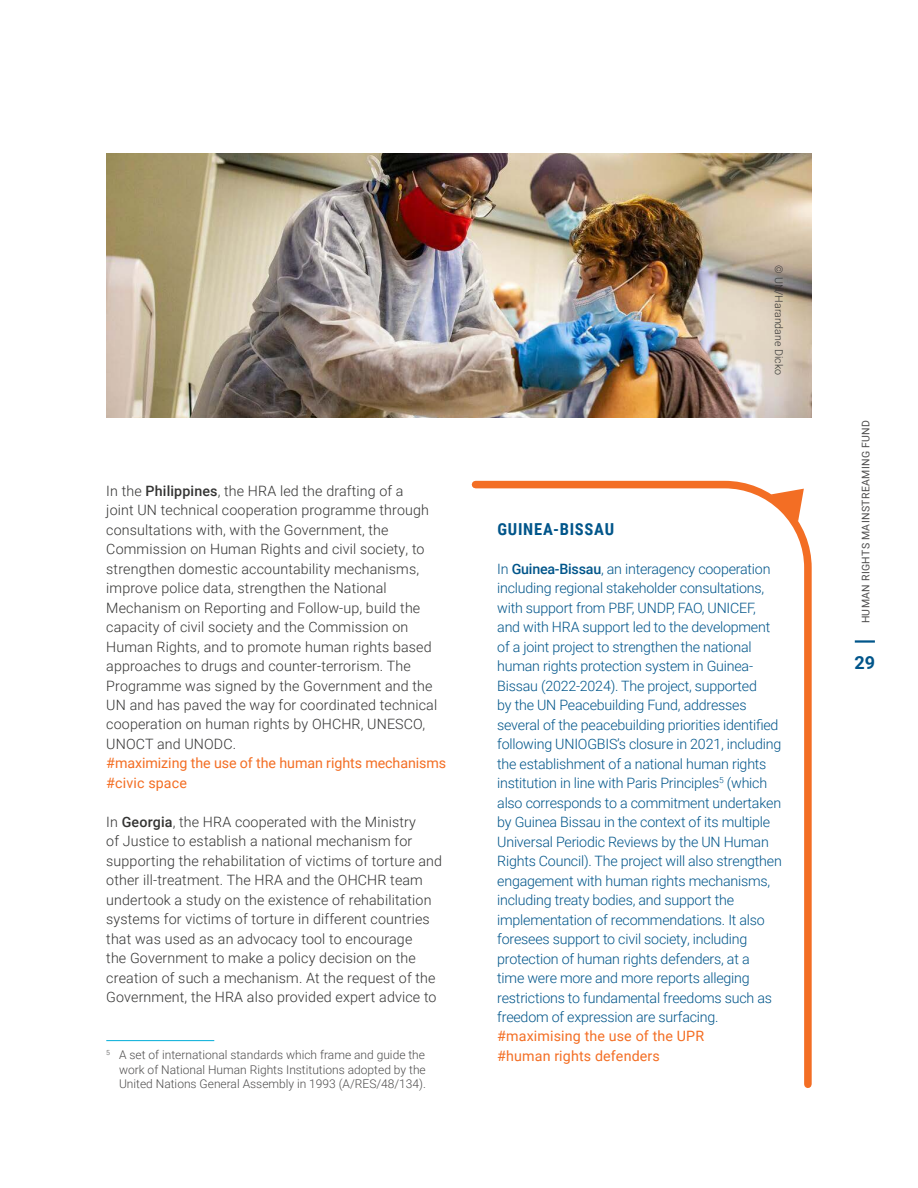
<style>
.page{position:relative;width:918px;height:1188px;background:#fff}
.page>*{position:absolute;margin:0;border:0;box-sizing:border-box;transform-origin:0 0}
.t1{font:700 18px "Roboto";color:#00558a}
.t2{font:700 16.5px "Roboto Condensed";letter-spacing:.045em;color:#00558a}
.t3{font:300 14.25px/19.5px "Roboto";letter-spacing:.01em;color:#343433}
.t4{font:300 14.25px/19.5px "Roboto";letter-spacing:-.015em;color:#00558a}
.t5{font:14.25px/19.5px "Roboto";letter-spacing:.01em;color:#f36e24}
.t6{font:300 12px/14.4px "Roboto";color:#4e4d4d;text-align:justify}
.t7{font:300 10.65px "Roboto";color:#343433}
.t8{font:10.5px "Roboto";letter-spacing:.035em;color:#4e4d4d}
.s1{font-weight:500}
</style>
<div class="page">
<hr style="left:855px;top:640px;width:20px;height:3px;background:#00558a">
<hr style="left:106px;top:1040px;width:108px;height:1px;background:#00add8">
<img style="left:106px;top:153px;width:706px;height:265px">
<svg style="left:471px;top:480px;width:341px;height:608px"></svg>
<p class="t3" style="left:106px;top:480px;width:333px">In the <span class="s1">Philippines</span>, the HRA led the drafting of a<br>joint UN technical cooperation programme through consultations with, with the Government, the Commission on Human Rights and civil society, to strengthen domestic accountability mechanisms, improve police data, strengthen the National Mechanism on Reporting and Follow-up, build the capacity of civil society and the Commission on Human Rights, and to promote human rights based approaches to drugs and counter-terrorism. The Programme was signed by the Government and the UN and has paved the way for coordinated technical cooperation on human rights by OHCHR, UNESCO, UNOCT and UNODC.</p>
<p class="t5" style="left:106px;top:753px;width:342px">#maximizing the use of the human rights mechanisms #civic space</p>
<p class="t3" style="left:106px;top:812px;width:337px">In <span class="s1">Georgia</span>, the HRA cooperated with the Ministry<br>of Justice to establish a national mechanism for supporting the rehabilitation of victims of torture and other ill-treatment. The HRA and the OHCHR team undertook a study on the existence of rehabilitation systems for victims of torture in different countries that was used as an advocacy tool to encourage<br>the Government to make a policy decision on the creation of such a mechanism. At the request of the Government, the HRA also provided expert advice to</p>
<p class="t6" style="left:119px;top:1047px;width:308px;text-indent:-13px"><sup>5</sup> A set of international standards which frame and guide the work of National Human Rights Institutions adopted by the United Nations General Assembly in 1993 (A/RES/48/134).</p>
<p class="t7" style="left:786px;top:265px;width:111px;rotate:90deg">© UN/Harandane Dicko</p>
<p class="t2" style="left:498px;top:517px;width:118px">GUINEA-BISSAU</p>
<p class="t4" style="left:497px;top:558px;width:286px">In <span class="s1">Guinea-Bissau</span>, an interagency cooperation including regional stakeholder consultations, with support from PBF, UNDP, FAO, UNICEF, and with HRA support led to the development of a joint project to strengthen the national human rights protection system in Guinea-Bissau (2022-2024). The project, supported<br>by the UN Peacebuilding Fund, addresses several of the peacebuilding priorities identified following UNIOGBIS’s closure in 2021, including the establishment of a national human rights institution in line with Paris Principles<sup>5</sup> (which also corresponds to a commitment undertaken by Guinea Bissau in the context of its multiple Universal Periodic Reviews by the UN Human Rights Council). The project will also strengthen engagement with human rights mechanisms, including treaty bodies, and support the implementation of recommendations. It also foresees support to civil society, including protection of human rights defenders, at a<br>time were more and more reports alleging restrictions to fundamental freedoms such as freedom of expression are surfacing.</p>
<p class="t5" style="left:497px;top:1026px;width:208px">#maximising the use of the UPR #human rights defenders</p>
<p class="t8" style="left:859px;top:623px;width:205px;rotate:-90deg">HUMAN RIGHTS MAINSTREAMING FUND</p>
<p class="t1" style="left:855px;top:650px;width:22px">29</p>
</div>
